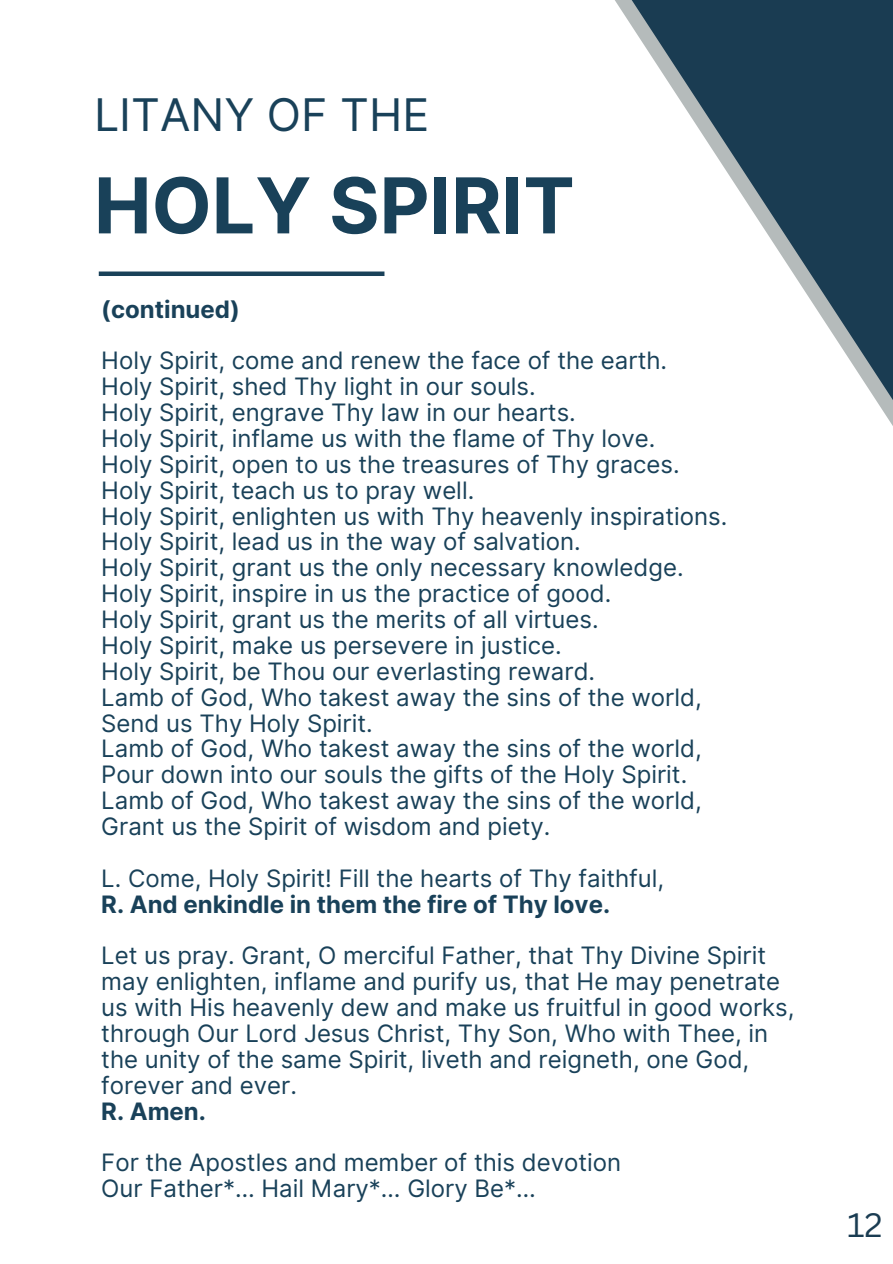
<style>
.page{position:relative;width:893px;height:1264px;background:#fff}
.page>*{position:absolute;margin:0;border:0;box-sizing:border-box;transform-origin:0 0}
.t1{font:700 76.95px "Inter";color:#194159}
.t2{font:45px "Inter";color:#194159}
.t3{font:33px "Canva Sans";color:#1a3c52}
.t4{font:24px/25.8px "Inter";color:#194159}
.t5{font:700 24px "Inter";color:#194159}
</style>
<div class="page">
<div style="left:99px;top:271px;width:285px;height:5px;background:#194159"></div>
<svg style="left:615px;top:0;width:277px;height:425px"></svg>
<p class="t2" style="left:94px;top:88px;width:337px">LITANY OF THE</p>
<p class="t1" style="left:94px;top:159px;width:482px">HOLY SPIRIT</p>
<p class="t5" style="left:101px;top:294px;width:140px">(continued)</p>
<p class="t4" style="left:101px;top:348px;width:567px">Holy Spirit, come and renew the face of the earth.</p>
<p class="t4" style="left:101px;top:373px;width:436px">Holy Spirit, shed Thy light in our souls.</p>
<p class="t4" style="left:101px;top:399px;width:476px">Holy Spirit, engrave Thy law in our hearts.</p>
<p class="t4" style="left:101px;top:425px;width:555px">Holy Spirit, inflame us with the flame of Thy love.</p>
<p class="t4" style="left:101px;top:451px;width:580px">Holy Spirit, open to us the treasures of Thy graces.</p>
<p class="t4" style="left:101px;top:477px;width:374px">Holy Spirit, teach us to pray well.</p>
<p class="t4" style="left:101px;top:503px;width:627px">Holy Spirit, enlighten us with Thy heavenly inspirations.</p>
<p class="t4" style="left:101px;top:529px;width:481px">Holy Spirit, lead us in the way of salvation.</p>
<p class="t4" style="left:101px;top:554px;width:583px">Holy Spirit, grant us the only necessary knowledge.</p>
<p class="t4" style="left:101px;top:580px;width:511px">Holy Spirit, inspire in us the practice of good.</p>
<p class="t4" style="left:101px;top:606px;width:499px">Holy Spirit, grant us the merits of all virtues.</p>
<p class="t4" style="left:101px;top:632px;width:462px">Holy Spirit, make us persevere in justice.</p>
<p class="t4" style="left:101px;top:658px;width:495px">Holy Spirit, be Thou our everlasting reward.</p>
<p class="t4" style="left:101px;top:684px;width:602px">Lamb of God, Who takest away the sins of the world,</p>
<p class="t4" style="left:101px;top:710px;width:273px">Send us Thy Holy Spirit.</p>
<p class="t4" style="left:101px;top:735px;width:602px">Lamb of God, Who takest away the sins of the world,</p>
<p class="t4" style="left:101px;top:761px;width:587px">Pour down into our souls the gifts of the Holy Spirit.</p>
<p class="t4" style="left:101px;top:787px;width:602px">Lamb of God, Who takest away the sins of the world,</p>
<p class="t4" style="left:101px;top:813px;width:450px">Grant us the Spirit of wisdom and piety.</p>
<p class="t4" style="left:101px;top:865px;width:564px">L. Come, Holy Spirit! Fill the hearts of Thy faithful,</p>
<p class="t5" style="left:101px;top:889px;width:510px">R. And enkindle in them the fire of Thy love.</p>
<p class="t4" style="left:101px;top:942px;width:694px">Let us pray. Grant, O merciful Father, that Thy Divine Spirit may enlighten, inflame and purify us, that He may penetrate us with His heavenly dew and make us fruitful in good works, through Our Lord Jesus Christ, Thy Son, Who with Thee, in the unity of the same Spirit, liveth and reigneth, one God, forever and ever.</p>
<p class="t5" style="left:101px;top:1096px;width:106px">R. Amen.</p>
<p class="t4" style="left:101px;top:1149px;width:521px">For the Apostles and member of this devotion</p>
<p class="t4" style="left:101px;top:1175px;width:436px">Our Father*… Hail Mary*… Glory Be*…</p>
<p class="t3" style="left:846px;top:1202px;width:37px">12</p>
</div>
